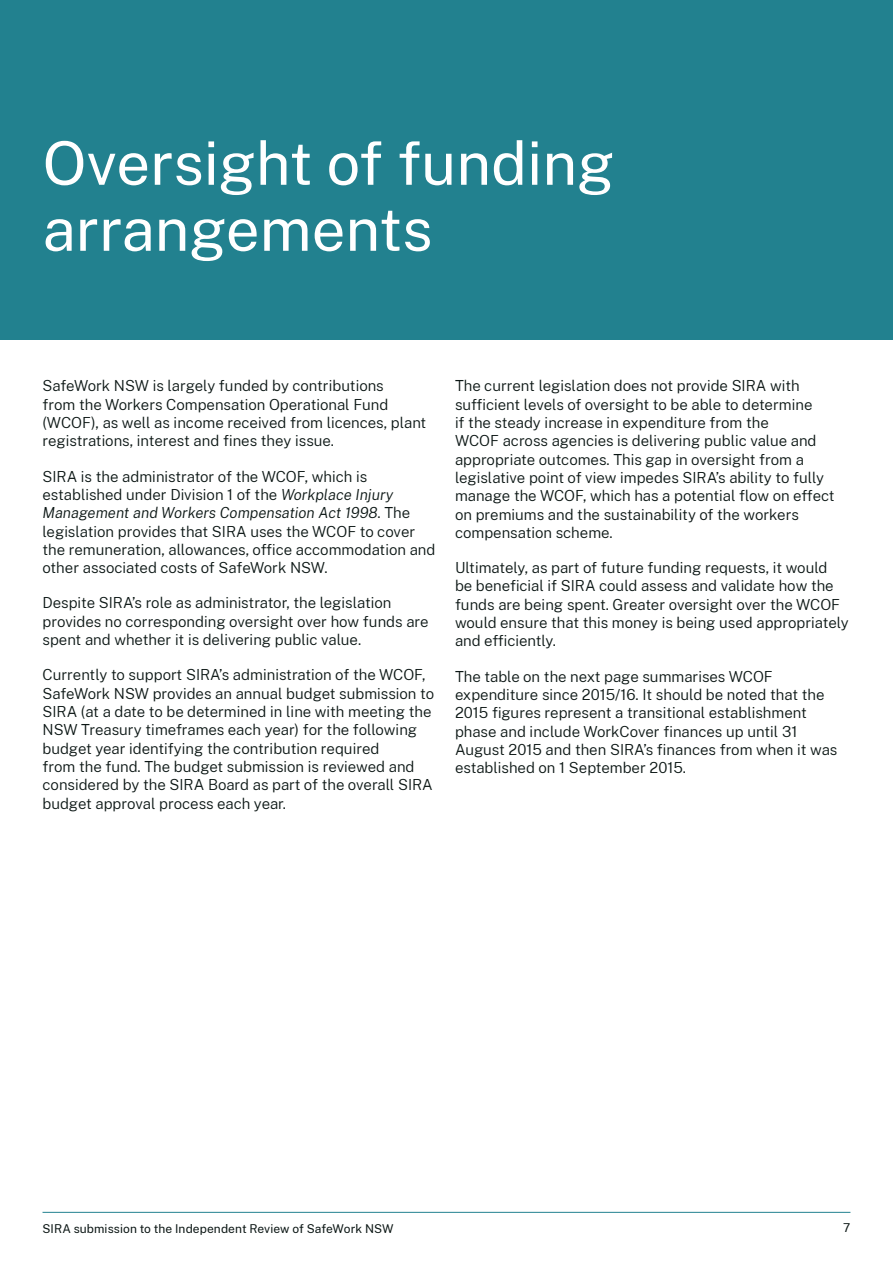
<style>
.page{position:relative;width:893px;height:1263px;background:#fff}
.page>*{position:absolute;margin:0;border:0;box-sizing:border-box;transform-origin:0 0}
.Heading_1__H1_-_Whit{font:60px/66px "Public Sans";color:#fff}
.Body{font:300 15px/18.3px "Public Sans";color:#0b1614}
.t1{font:12px "Public Sans";letter-spacing:.005em;color:#0b1614}
.s1{font-style:italic}
</style>
<div class="page">
<div style="left:0;top:0;width:893px;height:339px;background:#22818f"></div>
<hr style="left:43px;top:1212px;width:807px;height:1px;background:#22818f">
<p class="Heading_1__H1_-_Whit" style="left:43px;top:127px;width:573px">Oversight of funding arrangements</p>
<p class="Body" style="left:43px;top:376px;width:385px">SafeWork NSW is largely funded by contributions<br>from the Workers Compensation Operational Fund (WCOF), as well as income received from licences, plant registrations, interest and fines they issue.</p>
<p class="Body" style="left:43px;top:466px;width:394px">SIRA is the administrator of the WCOF, which is established under Division 1 of the <span class="s1">Workplace Injury Management and Workers Compensation Act 1998</span>. The legislation provides that SIRA uses the WCOF to cover the remuneration, allowances, office accommodation and other associated costs of SafeWork NSW.</p>
<p class="Body" style="left:43px;top:593px;width:388px">Despite SIRA’s role as administrator, the legislation provides no corresponding oversight over how funds are spent and whether it is delivering public value.</p>
<p class="Body" style="left:43px;top:665px;width:393px">Currently to support SIRA’s administration of the WCOF, SafeWork NSW provides an annual budget submission to SIRA (at a date to be determined in line with meeting the NSW Treasury timeframes each year) for the following budget year identifying the contribution required<br>from the fund. The budget submission is reviewed and considered by the SIRA Board as part of the overall SIRA budget approval process each year.</p>
<p class="Body" style="left:455px;top:376px;width:381px">The current legislation does not provide SIRA with sufficient levels of oversight to be able to determine<br>if the steady increase in expenditure from the<br>WCOF across agencies is delivering public value and appropriate outcomes. This gap in oversight from a legislative point of view impedes SIRA’s ability to fully manage the WCOF, which has a potential flow on effect on premiums and the sustainability of the workers compensation scheme.</p>
<p class="Body" style="left:455px;top:558px;width:395px">Ultimately, as part of future funding requests, it would<br>be beneficial if SIRA could assess and validate how the funds are being spent. Greater oversight over the WCOF would ensure that this money is being used appropriately and efficiently.</p>
<p class="Body" style="left:455px;top:666px;width:384px">The table on the next page summarises WCOF expenditure since 2015/16. It should be noted that the 2015 figures represent a transitional establishment phase and include WorkCover finances up until 31<br>August 2015 and then SIRA’s finances from when it was established on 1 September 2015.</p>
<p class="t1" style="left:43px;top:1220px;width:352px">SIRA submission to the Independent Review of SafeWork NSW</p>
<p class="t1" style="left:843px;top:1219px;width:9px">7</p>
</div>
